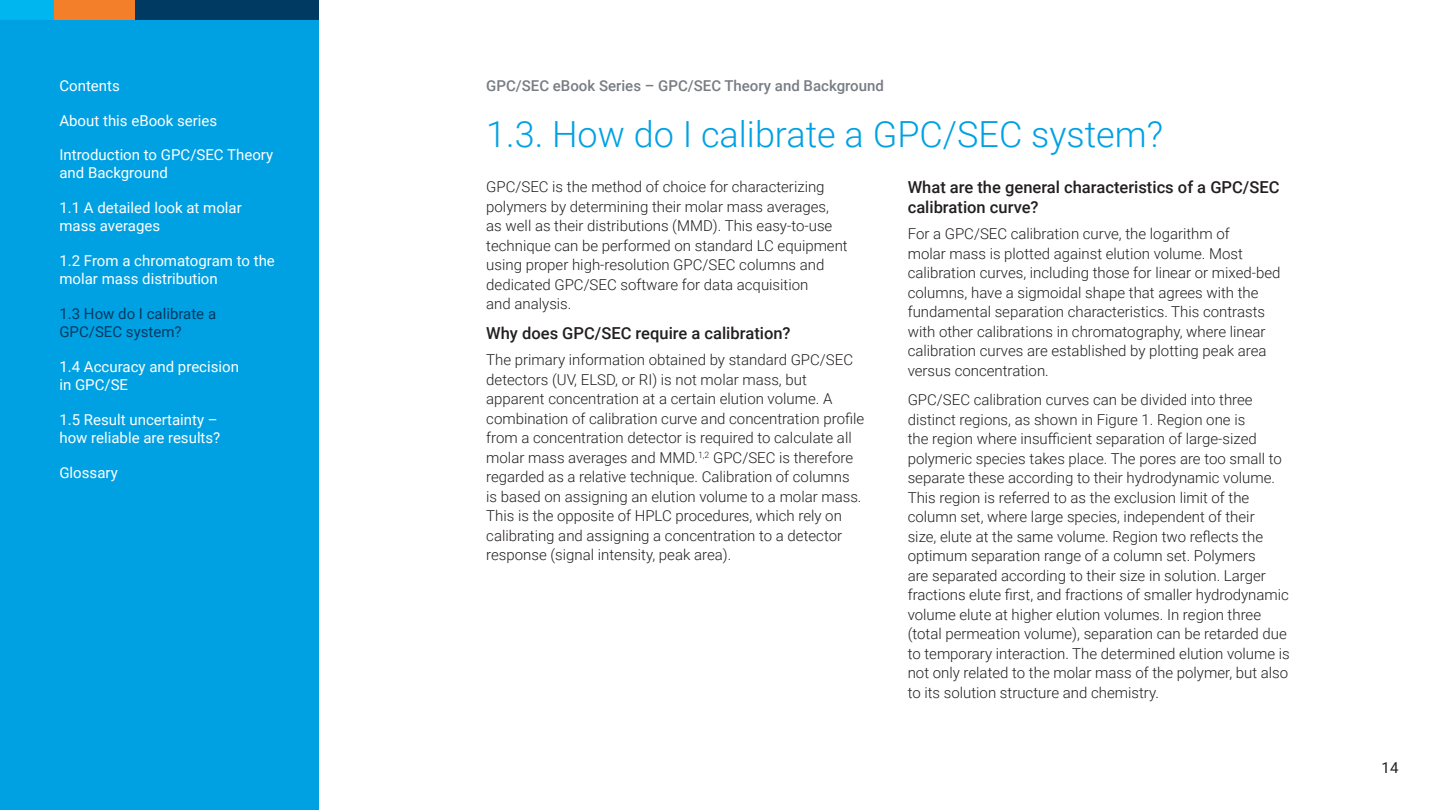
<style>
.page{position:relative;width:1441px;height:810px;background:#fff}
.page>*{position:absolute;margin:0;border:0;box-sizing:border-box;transform-origin:0 0}
.Header_1{font:300 36px "Roboto";color:#00a1e3}
.Header_2{font:500 16.5px/19.5px "Roboto";color:#231f20}
.Body_text{font:300 15px/19.5px "Roboto";color:#231f20}
.Contents{font:15px/18px "Roboto";color:#fff}
.Page_header{font:500 15px "Roboto";color:#787d83}
.Contents-2{font:15px/18px "Roboto";color:#003a63}
.t1{font:15px "Roboto";color:#231f20}
</style>
<div class="page">
<div style="left:0;top:0;width:319px;height:810px;background:#00a1e3"></div>
<div style="left:0;top:0;width:54px;height:20px;background:#00b6ef"></div>
<div style="left:54px;top:0;width:81px;height:20px;background:#f47f2a"></div>
<div style="left:135px;top:0;width:184px;height:20px;background:#003a63"></div>
<p class="Contents" style="left:59px;top:76px;width:62px">Contents</p>
<p class="Contents" style="left:59px;top:111px;width:159px">About this eBook series</p>
<p class="Contents" style="left:59px;top:145px;width:215px">Introduction to GPC/SEC Theory and Background</p>
<p class="Contents" style="left:59px;top:198px;width:184px">1.1 A detailed look at molar mass averages</p>
<p class="Contents" style="left:59px;top:251px;width:217px">1.2 From a chromatogram to the molar mass distribution</p>
<p class="Contents-2" style="left:59px;top:304px;width:158px">1.3 How do I calibrate a<br>GPC/SEC system?</p>
<p class="Contents" style="left:59px;top:357px;width:181px">1.4 Accuracy and precision in GPC/SE</p>
<p class="Contents" style="left:59px;top:410px;width:162px">1.5 Result uncertainty – how reliable are results?</p>
<p class="Contents" style="left:59px;top:463px;width:60px">Glossary</p>
<p class="Page_header" style="left:486px;top:75px;width:399px">GPC/SEC eBook Series – GPC/SEC Theory and Background</p>
<p class="Header_1" style="left:486px;top:109px;width:678px">1.3. How do I calibrate a GPC/SEC system?</p>
<p class="Body_text" style="left:486px;top:177px;width:363px">GPC/SEC is the method of choice for characterizing polymers by determining their molar mass averages, as well as their distributions (MMD). This easy-to-use technique can be performed on standard LC equipment using proper high-resolution GPC/SEC columns and dedicated GPC/SEC software for data acquisition<br>and analysis.</p>
<p class="Header_2" style="left:486px;top:323px;width:306px">Why does GPC/SEC require a calibration?</p>
<p class="Body_text" style="left:486px;top:349px;width:379px">The primary information obtained by standard GPC/SEC detectors (UV, ELSD, or RI) is not molar mass, but apparent concentration at a certain elution volume. A combination of calibration curve and concentration profile from a concentration detector is required to calculate all molar mass averages and MMD.<sup>1,2</sup> GPC/SEC is therefore regarded as a relative technique. Calibration of columns is based on assigning an elution volume to a molar mass.<br>This is the opposite of HPLC procedures, which rely on calibrating and assigning a concentration to a detector response (signal intensity, peak area).</p>
<p class="Header_2" style="left:907px;top:177px;width:373px">What are the general characteristics of a GPC/SEC calibration curve?</p>
<p class="Body_text" style="left:907px;top:223px;width:374px">For a GPC/SEC calibration curve, the logarithm of<br>molar mass is plotted against elution volume. Most calibration curves, including those for linear or mixed-bed columns, have a sigmoidal shape that agrees with the fundamental separation characteristics. This contrasts with other calibrations in chromatography, where linear calibration curves are established by plotting peak area versus concentration.</p>
<p class="Body_text" style="left:907px;top:390px;width:383px">GPC/SEC calibration curves can be divided into three distinct regions, as shown in Figure 1. Region one is<br>the region where insufficient separation of large-sized polymeric species takes place. The pores are too small to separate these according to their hydrodynamic volume.<br>This region is referred to as the exclusion limit of the column set, where large species, independent of their<br>size, elute at the same volume. Region two reflects the optimum separation range of a column set. Polymers<br>are separated according to their size in solution. Larger fractions elute first, and fractions of smaller hydrodynamic volume elute at higher elution volumes. In region three (total permeation volume), separation can be retarded due to temporary interaction. The determined elution volume is not only related to the molar mass of the polymer, but also to its solution structure and chemistry.</p>
<p class="t1" style="left:1381px;top:757px;width:18px">14</p>
</div>
